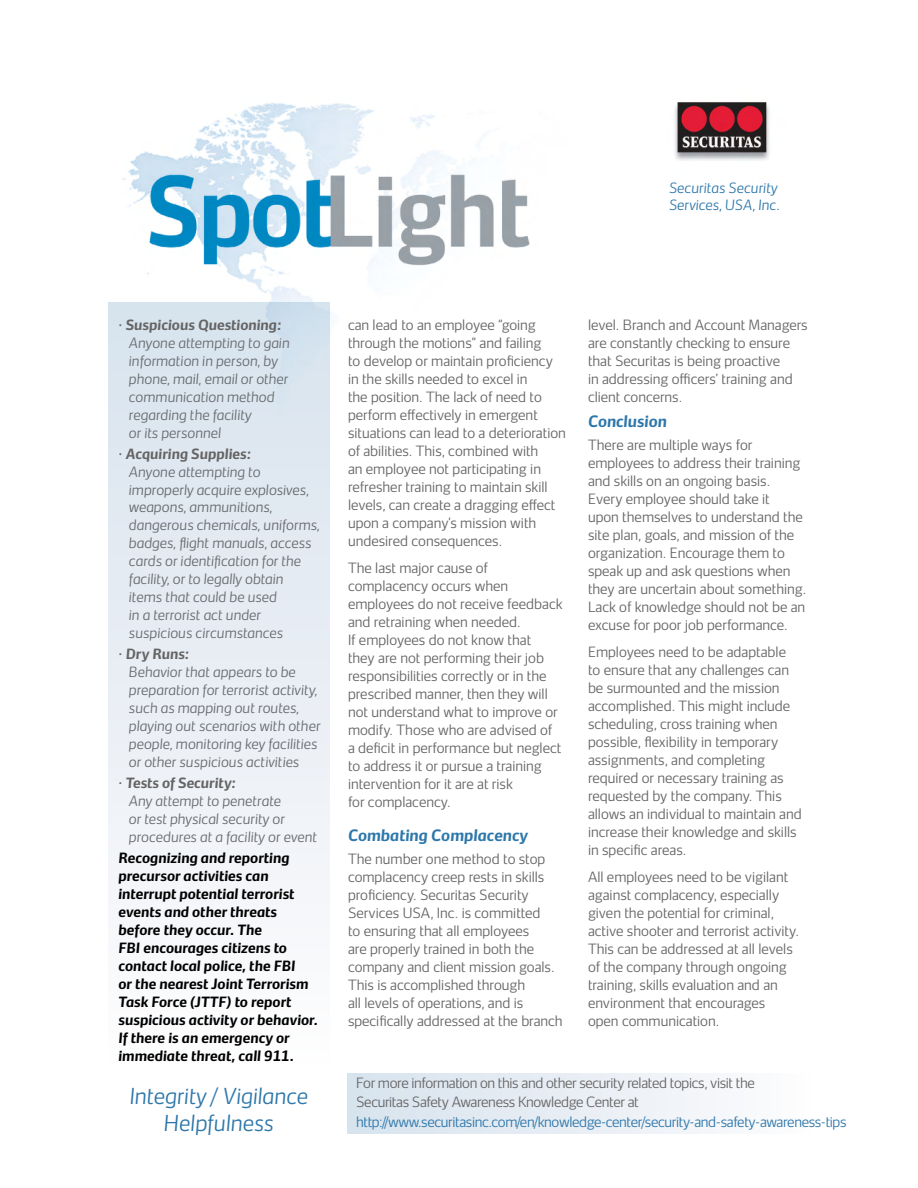
<style>
.page{position:relative;width:918px;height:1188px;background:#fff}
.page>*{position:absolute;margin:0;border:0;box-sizing:border-box;transform-origin:0 0}
.t1{font:italic 300 21px/27px "Securitas Sans";color:#2d77aa;text-align:center}
.t2{font:italic 700 15px "Securitas Sans";color:#2d77aa}
.t3{font:300 13.5px/18px "Securitas Sans";color:#656465}
.t4{font:italic 300 13.5px/18px "Securitas Sans";color:#666a6f}
.t5{font:italic 700 13.5px/18px "Securitas Sans";color:#000}
.t6{font:300 13.5px/19.5px "Securitas Sans";letter-spacing:-.025em;color:#656465}
.t7{font:300 13.5px "Securitas Sans";letter-spacing:-.025em;color:#2d77aa}
.t8{font:italic 300 13.5px/16.2px "Securitas Sans";color:#2d77aa}
.s1{font-style:normal;color:#656465}
.s2{font-weight:700;color:#656465}
</style>
<div class="page">
<img style="left:122px;top:102px;width:647px;height:200px">
<div style="left:108px;top:302px;width:222px;height:886px;background:linear-gradient(to bottom,#d6e2ed,#fff)"></div>
<div style="left:348px;top:1073px;width:570px;height:60px;background:linear-gradient(to right,#d7e2ed,#fff)"></div>
<p class="t8" style="left:669px;top:179px;width:113px">Securitas Security<br>Services, USA, Inc.</p>
<p class="t4" style="left:129px;top:314px;width:162px;text-indent:-11px"><span class="s1">•</span> <span class="s2">Suspicious Questioning:<br></span>Anyone attempting to gain information in person, by phone, mail, email or other communication method regarding the facility<br>or its personnel</p>
<p class="t4" style="left:129px;top:443px;width:193px;text-indent:-11px"><span class="s1">•</span> <span class="s2">Acquiring Supplies:<br></span>Anyone attempting to improperly acquire explosives, weapons, ammunitions, dangerous chemicals, uniforms, badges, flight manuals, access cards or identification for the facility, or to legally obtain items that could be used<br>in a terrorist act under suspicious circumstances</p>
<p class="t4" style="left:129px;top:644px;width:193px;text-indent:-11px"><span class="s1">•</span> <span class="s2">Dry Runs:<br></span>Behavior that appears to be preparation for terrorist activity, such as mapping out routes, playing out scenarios with other people, monitoring key facilities or other suspicious activities</p>
<p class="t4" style="left:129px;top:773px;width:190px;text-indent:-11px"><span class="s1">•</span> <span class="s2">Tests of Security:<br></span>Any attempt to penetrate<br>or test physical security or procedures at a facility or event</p>
<p class="t5" style="left:118px;top:848px;width:201px">Recognizing and reporting precursor activities can interrupt potential terrorist events and other threats before they occur. The<br>FBI encourages citizens to contact local police, the FBI<br>or the nearest Joint Terrorism<br>Task Force (JTTF) to report suspicious activity or behavior.<br>If there is an emergency or immediate threat, call 911.</p>
<h1 class="t1" style="left:130px;top:1080px;width:180px">Integrity / Vigilance<br>Helpfulness</h1>
<p class="t6" style="left:356px;top:1071px;width:400px">For more information on this and other security related topics, visit the<br>Securitas Safety Awareness Knowledge Center at</p>
<p class="t3" style="left:588px;top:314px;width:221px">level. Branch and Account Managers are constantly checking to ensure that Securitas is being proactive<br>in addressing officers’ training and client concerns.</p>
<p class="t2" style="left:588px;top:409px;width:81px">Conclusion</p>
<p class="t3" style="left:588px;top:434px;width:220px">There are multiple ways for employees to address their training and skills on an ongoing basis.<br>Every employee should take it<br>upon themselves to understand the site plan, goals, and mission of the organization. Encourage them to speak up and ask questions when they are uncertain about something.<br>Lack of knowledge should not be an excuse for poor job performance.</p>
<p class="t3" style="left:588px;top:641px;width:215px">Employees need to be adaptable<br>to ensure that any challenges can be surmounted and the mission accomplished. This might include scheduling, cross training when possible, flexibility in temporary assignments, and completing required or necessary training as requested by the company. This allows an individual to maintain and increase their knowledge and skills in specific areas.</p>
<p class="t3" style="left:588px;top:866px;width:212px">All employees need to be vigilant against complacency, especially given the potential for criminal, active shooter and terrorist activity.<br>This can be addressed at all levels of the company through ongoing training, skills evaluation and an environment that encourages open communication.</p>
<p class="t3" style="left:348px;top:314px;width:219px">can lead to an employee “going through the motions” and failing<br>to develop or maintain proficiency in the skills needed to excel in<br>the position. The lack of need to perform effectively in emergent situations can lead to a deterioration of abilities. This, combined with<br>an employee not participating in refresher training to maintain skill levels, can create a dragging effect upon a company’s mission with undesired consequences.</p>
<p class="t3" style="left:348px;top:557px;width:216px">The last major cause of complacency occurs when employees do not receive feedback and retraining when needed.<br>If employees do not know that<br>they are not performing their job responsibilities correctly or in the prescribed manner, then they will not understand what to improve or modify. Those who are advised of<br>a deficit in performance but neglect to address it or pursue a training intervention for it are at risk<br>for complacency.</p>
<p class="t2" style="left:348px;top:823px;width:182px">Combating Complacency</p>
<p class="t3" style="left:348px;top:848px;width:216px">The number one method to stop complacency creep rests in skills proficiency. Securitas Security<br>Services USA, Inc. is committed<br>to ensuring that all employees<br>are properly trained in both the company and client mission goals.<br>This is accomplished through<br>all levels of operations, and is specifically addressed at the branch</p>
<p class="t7" style="left:356px;top:1110px;width:492px">http://www.securitasinc.com/en/knowledge-center/security-and-safety-awareness-tips</p>
</div>
